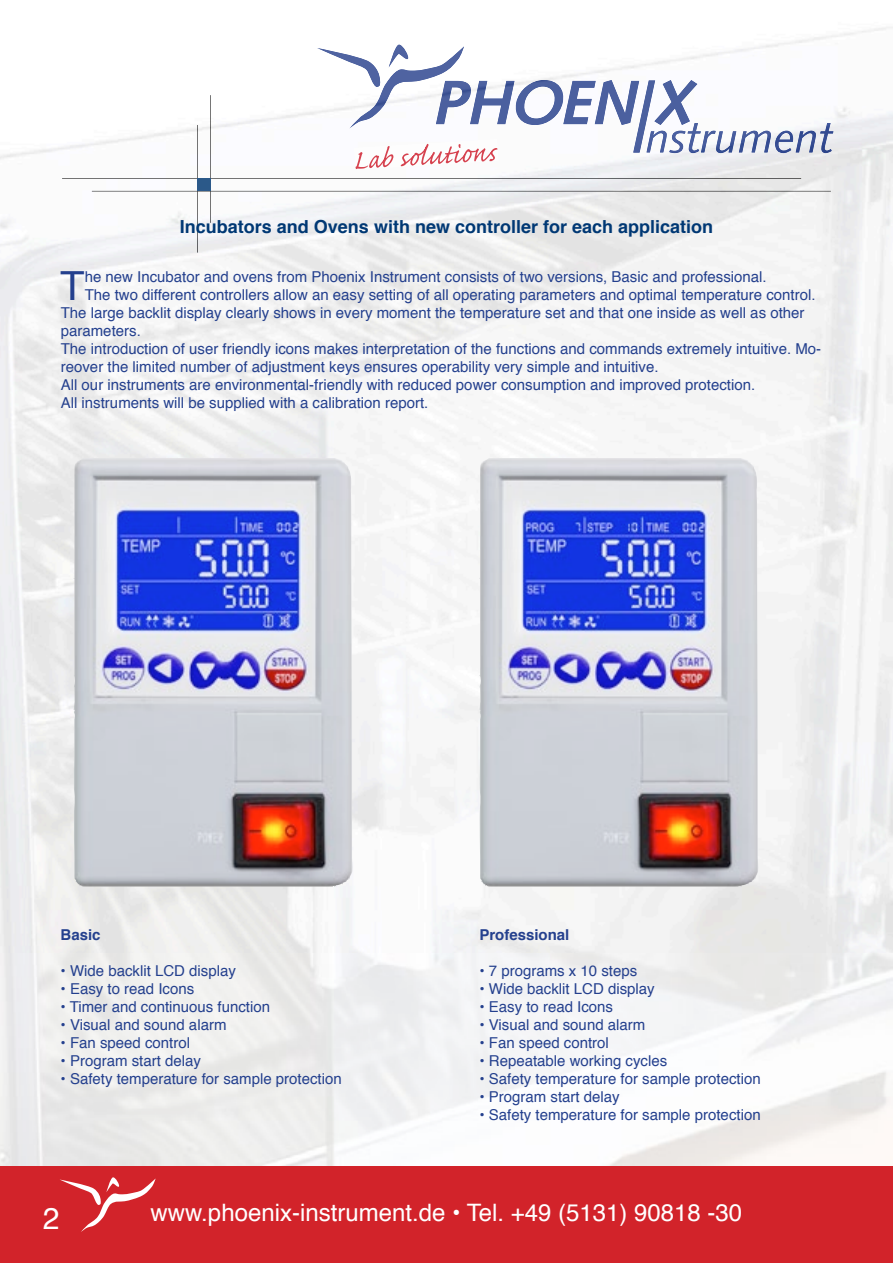
<style>
.page{position:relative;width:893px;height:1263px;background:#fff}
.page>*{position:absolute;margin:0;border:0;box-sizing:border-box;transform-origin:0 0}
.t1{font:40.05px "Helvetica";color:#24408e}
.t2{font:30px "Helvetica";color:#fff}
.t3{font:24px "Helvetica";color:#fff}
.t4{font:700 18px "Helvetica";color:#003874}
.t5{font:15px "Helvetica";color:#24408e}
.t6{font:700 15px "Helvetica";color:#24408e}
</style>
<div class="page">
<div style="left:0;top:1165px;width:893px;height:98px;background:#d2232a"></div>
<svg style="left:60px;top:1177px;width:96px;height:55px"></svg>
<img style="left:0;top:27px;width:893px;height:926px">
<img style="left:62px;top:178px;width:739px;height:1px">
<img style="left:92px;top:191px;width:739px;height:1px">
<img style="left:210px;top:95px;width:1px;height:128px">
<img style="left:198px;top:125px;width:1px;height:128px">
<svg style="left:198px;top:179px;width:12px;height:12px"></svg>
<img style="left:655px;top:80px;width:42px;height:45px">
<img style="left:464px;top:80px;width:169px;height:45px">
<img style="left:349px;top:46px;width:115px;height:83px">
<img style="left:317px;top:48px;width:64px;height:39px">
<img style="left:389px;top:45px;width:21px;height:23px">
<img style="left:775px;top:131px;width:18px;height:22px">
<img style="left:655px;top:131px;width:12px;height:21px">
<img style="left:669px;top:131px;width:17px;height:22px">
<img style="left:687px;top:123px;width:14px;height:30px">
<img style="left:701px;top:131px;width:35px;height:22px">
<img style="left:739px;top:131px;width:32px;height:21px">
<img style="left:796px;top:131px;width:20px;height:21px">
<img style="left:820px;top:123px;width:13px;height:30px">
<img style="left:633px;top:80px;width:22px;height:73px">
<img style="left:354px;top:139px;width:144px;height:30px">
<img style="left:73px;top:458px;width:280px;height:429px">
<img style="left:479px;top:458px;width:280px;height:429px">
<p class="t4" style="left:180px;top:212px;width:535px">Incubators and Ovens with new controller for each application</p>
<h1 class="t1" style="left:60px;top:255px;width:26px">T</h1>
<p class="t5" style="left:85px;top:265px;width:683px">he new Incubator and ovens from Phoenix Instrument consists of two versions, Basic and professional.</p>
<p class="t5" style="left:85px;top:283px;width:732px">The two different controllers allow an easy setting of all operating parameters and optimal temperature control.</p>
<p class="t5" style="left:61px;top:301px;width:745px">The large backlit display clearly shows in every moment the temperature set and that one inside as well as other</p>
<p class="t5" style="left:61px;top:319px;width:82px">parameters.</p>
<p class="t5" style="left:61px;top:337px;width:762px">The introduction of user friendly icons makes interpretation of the functions and commands extremely intuitive. Mo-</p>
<p class="t5" style="left:61px;top:355px;width:599px">reover the limited number of adjustment keys ensures operability very simple and intuitive.</p>
<p class="t5" style="left:61px;top:373px;width:696px">All our instruments are environmental-friendly with reduced power consumption and improved protection.</p>
<p class="t5" style="left:61px;top:391px;width:369px">All instruments will be supplied with a calibration report.</p>
<p class="t6" style="left:61px;top:922px;width:42px">Basic</p>
<p class="t5" style="left:61px;top:959px;width:177px">• Wide backlit LCD display</p>
<p class="t5" style="left:61px;top:977px;width:135px">• Easy to read Icons</p>
<p class="t5" style="left:61px;top:995px;width:211px">• Timer and continuous function</p>
<p class="t5" style="left:61px;top:1013px;width:167px">• Visual and sound alarm</p>
<p class="t5" style="left:61px;top:1031px;width:131px">• Fan speed control</p>
<p class="t5" style="left:61px;top:1049px;width:142px">• Program start delay</p>
<p class="t5" style="left:61px;top:1067px;width:283px">• Safety temperature for sample protection</p>
<p class="t6" style="left:479px;top:922px;width:92px">Professional</p>
<p class="t5" style="left:479px;top:959px;width:159px">• 7 programs x 10 steps</p>
<p class="t5" style="left:479px;top:977px;width:177px">• Wide backlit LCD display</p>
<p class="t5" style="left:479px;top:995px;width:135px">• Easy to read Icons</p>
<p class="t5" style="left:479px;top:1013px;width:167px">• Visual and sound alarm</p>
<p class="t5" style="left:479px;top:1031px;width:131px">• Fan speed control</p>
<p class="t5" style="left:479px;top:1049px;width:189px">• Repeatable working cycles</p>
<p class="t5" style="left:479px;top:1067px;width:283px">• Safety temperature for sample protection</p>
<p class="t5" style="left:479px;top:1085px;width:142px">• Program start delay</p>
<p class="t5" style="left:479px;top:1103px;width:283px">• Safety temperature for sample protection</p>
<h2 class="t2" style="left:43px;top:1195px;width:18px">2</h2>
<h3 class="t3" style="left:151px;top:1194px;width:593px">www.phoenix-instrument.de • Tel. +49 (5131) 90818 -30</h3>
</div>
